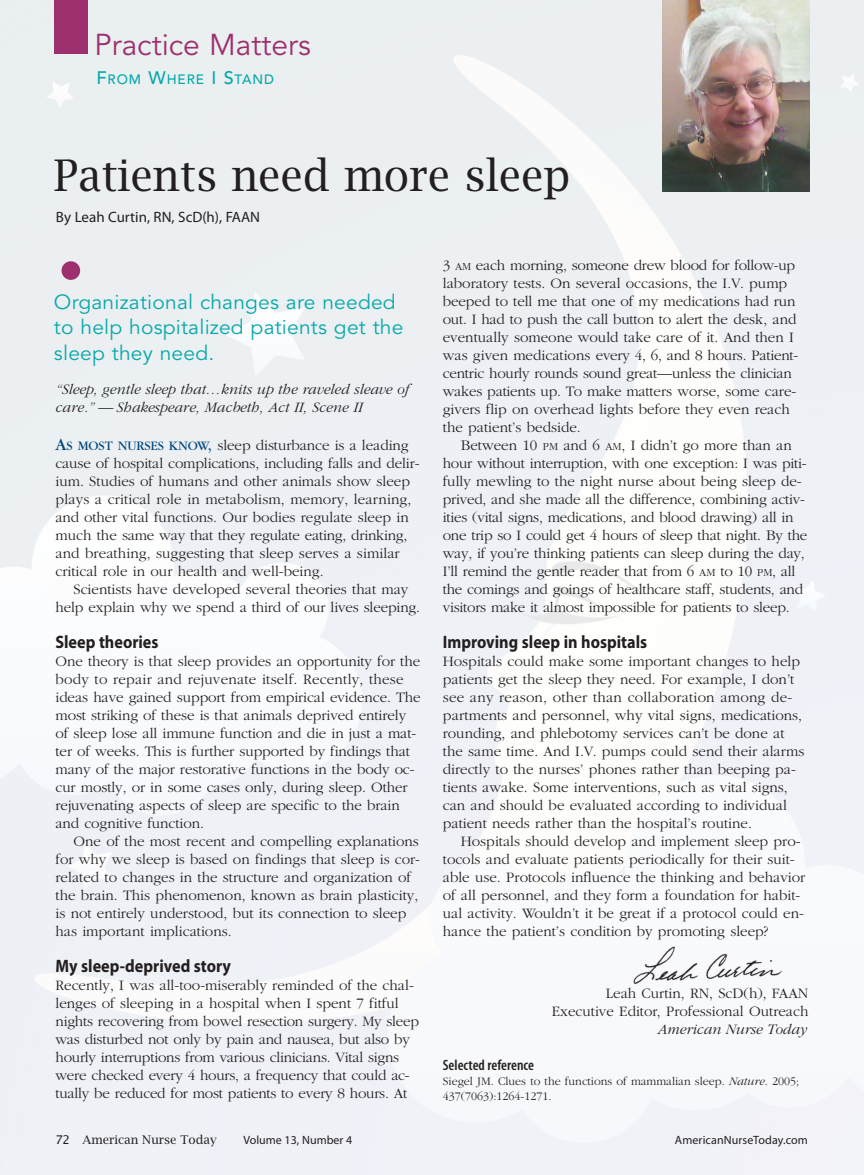
<style>
.page{position:relative;width:864px;height:1175px;background:#fff}
.page>*{position:absolute;margin:0;border:0;box-sizing:border-box;transform-origin:0 0}
.t1{font:43.5px "Lucida Bright";color:#231f20}
.t2{font:30px "Avenir";color:#9d306f}
.t3{font:20.4px/25.5px "Avenir";letter-spacing:.01em;color:#08a8a9}
.t4{font:700 18px "Myriad Pro";color:#231f20;scale:.9 1}
.t5{font:300 15px/18px "Garamond";color:#231f20}
.t6{font:italic 300 15px/18px "Garamond";letter-spacing:.005em;color:#231f20}
.t7{font:15px "Myriad Pro";color:#231f20}
.t8{font:600 condensed 15px "Myriad Pro";color:#231f20}
.t9{font:500 13.5px "Avenir";letter-spacing:.065em;color:#08a8a9}
.t10{font:300 12px/15px "Garamond";color:#231f20}
.t11{font:12px "Myriad Pro";letter-spacing:.005em;color:#231f20}
.t12{font:12px "Lucida Bright";color:#231f20}
.s1{font-size:18px}
.s2{font-weight:400;font-size:18px;color:#00467e}
.s3{font-weight:400;font-size:13.5px;color:#00467e}
.s4{font-size:11.25px}
.s5{font-style:italic}
.s6{font-family:"Lucida Grande"}
</style>
<div class="page">
<img style="left:0;top:0;width:864px;height:1174px">
<img style="left:662px;top:0;width:148px;height:191px">
<div style="left:54px;top:0;width:34px;height:54px;background:#9d306f"></div>
<img style="left:632px;top:946px;width:156px;height:40px">
<h2 class="t2" style="left:94px;top:27px;width:218px">Practice Matters</h2>
<p class="t9" style="left:96px;top:68px;width:179px"><span class="s1">F</span>ROM <span class="s1">W</span>HERE <span class="s1">I S</span>TAND</p>
<h1 class="t1" style="left:54px;top:150px;width:518px">Patients need more sleep</h1>
<p class="t7" style="left:56px;top:211px;width:206px">By Leah Curtin, RN, ScD(h), FAAN</p>
<h3 class="t3" style="left:54px;top:289px;width:351px"><sup>•</sup>Organizational changes are needed to help hospitalized patients get the sleep they need.</h3>
<p class="t6" style="left:56px;top:380px;width:355px">“Sleep, gentle sleep that…knits up the raveled sleave of care.” —Shakespeare, Macbeth, Act II, Scene II</p>
<p class="t5" style="left:56px;top:436px;width:365px"><span class="s2">A</span><span class="s3">S MOST NURSES KNOW</span><span class="s2">,</span> sleep disturbance is a leading cause of hospital complications, including falls and delir&shy;ium. Studies of humans and other animals show sleep plays a critical role in metabolism, memory, learning, and other vital functions. Our bodies regulate sleep in much the same way that they regulate eating, drinking, and breathing, suggesting that sleep serves a similar critical role in our health and well-being.</p>
<p class="t5" style="left:56px;top:580px;width:366px;text-align:center">Scientists have developed several theories that may help explain why we spend a third of our lives sleeping.</p>
<p class="t4" style="left:56px;top:635px;width:116px">Sleep theories</p>
<p class="t5" style="left:56px;top:652px;width:367px">One theory is that sleep provides an opportunity for the body to repair and rejuvenate itself. Recently, these ideas have gained support from empirical evidence. The most striking of these is that animals deprived entirely of sleep lose all immune function and die in just a mat&shy;ter of weeks. This is further supported by findings that many of the major restorative functions in the body oc&shy;cur mostly, or in some cases only, during sleep. Other rejuvenating aspects of sleep are specific to the brain and cognitive function.</p>
<p class="t5" style="left:56px;top:832px;width:366px;text-indent:18px">One of the most recent and compelling explanations for why we sleep is based on findings that sleep is cor&shy;related to changes in the structure and organization of the brain. This phenomenon, known as brain plasticity, is not entirely understood, but its connection to sleep has important implications.</p>
<p class="t4" style="left:56px;top:959px;width:197px">My sleep-deprived story</p>
<p class="t5" style="left:56px;top:976px;width:365px">Recently, I was all-too-miserably reminded of the chal&shy;lenges of sleeping in a hospital when I spent 7 fitful nights recovering from bowel resection surgery. My sleep was disturbed not only by pain and nausea, but also by hourly interruptions from various clinicians. Vital signs were checked every 4 hours, a frequency that could ac&shy;tually be reduced for most patients to every 8 hours. At</p>
<p class="t5" style="left:443px;top:256px;width:357px">3 <span class="s4">AM</span> each morning, someone drew blood for follow-up laboratory tests. On several occasions, the I.V. pump beeped to tell me that one of my medications had run out. I had to push the call button to alert the desk, and eventually someone would take care of it. And then I was given medications every 4, 6, and 8 hours. Patient&shy;centric hourly rounds sound great—unless the clinician wakes patients up. To make matters worse, some care&shy;givers flip on overhead lights before they even reach the patient’s bedside.</p>
<p class="t5" style="left:443px;top:436px;width:366px;text-indent:18px">Between 10 <span class="s4">PM</span> and 6 <span class="s4">AM</span>, I didn’t go more than an hour without interruption, with one exception: I was piti&shy;fully mewling to the night nurse about being sleep de&shy;prived, and she made all the difference, combining activ&shy;ities (vital signs, medications, and blood drawing) all in one trip so I could get 4 hours of sleep that night. By the way, if you’re thinking patients can sleep during the day, I’ll remind the gentle reader that from 6 <span class="s4">AM</span> to 10 <span class="s4">PM</span>, all the comings and goings of healthcare staff, students, and visitors make it almost impossible for patients to sleep.</p>
<p class="t4" style="left:443px;top:635px;width:229px">Improving sleep in hospitals</p>
<p class="t5" style="left:443px;top:652px;width:363px">Hospitals could make some important changes to help patients get the sleep they need. For example, I don’t see any reason, other than collaboration among de&shy;partments and personnel, why vital signs, medications, rounding, and phlebotomy services can’t be done at the same time. And I.V. pumps could send their alarms directly to the nurses’ phones rather than beeping pa&shy;tients awake. Some interventions, such as vital signs, can and should be evaluated according to individual patient needs rather than the hospital’s routine.</p>
<p class="t5" style="left:443px;top:832px;width:364px;text-indent:18px">Hospitals should develop and implement sleep pro&shy;tocols and evaluate patients periodically for their suit&shy;able use. Protocols influence the thinking and behavior of all personnel, and they form a foundation for habit&shy;ual activity. Wouldn’t it be great if a protocol could en&shy;hance the patient’s condition by promoting sleep?</p>
<p class="t5" style="left:552px;top:983px;width:258px;text-align:right">Leah Curtin, RN, ScD(h), FAAN<br>Executive Editor, Professional Outreach</p>
<p class="t6" style="left:658px;top:1019px;width:151px">American Nurse Today</p>
<p class="t8" style="left:443px;top:1059px;width:93px">Selected reference</p>
<p class="t10" style="left:443px;top:1073px;width:358px">Siegel JM. Clues to the functions of mammalian sleep. <span class="s5">Nature</span>. 2005;<br>437(7063):1264-1271.</p>
<p class="t12" style="left:56px;top:1132px;width:163px"><span class="s6">72</span> American Nurse Today</p>
<p class="t11" style="left:243px;top:1135px;width:110px">Volume 13, Number 4</p>
<p class="t11" style="left:675px;top:1135px;width:135px">AmericanNurseToday.com</p>
</div>
